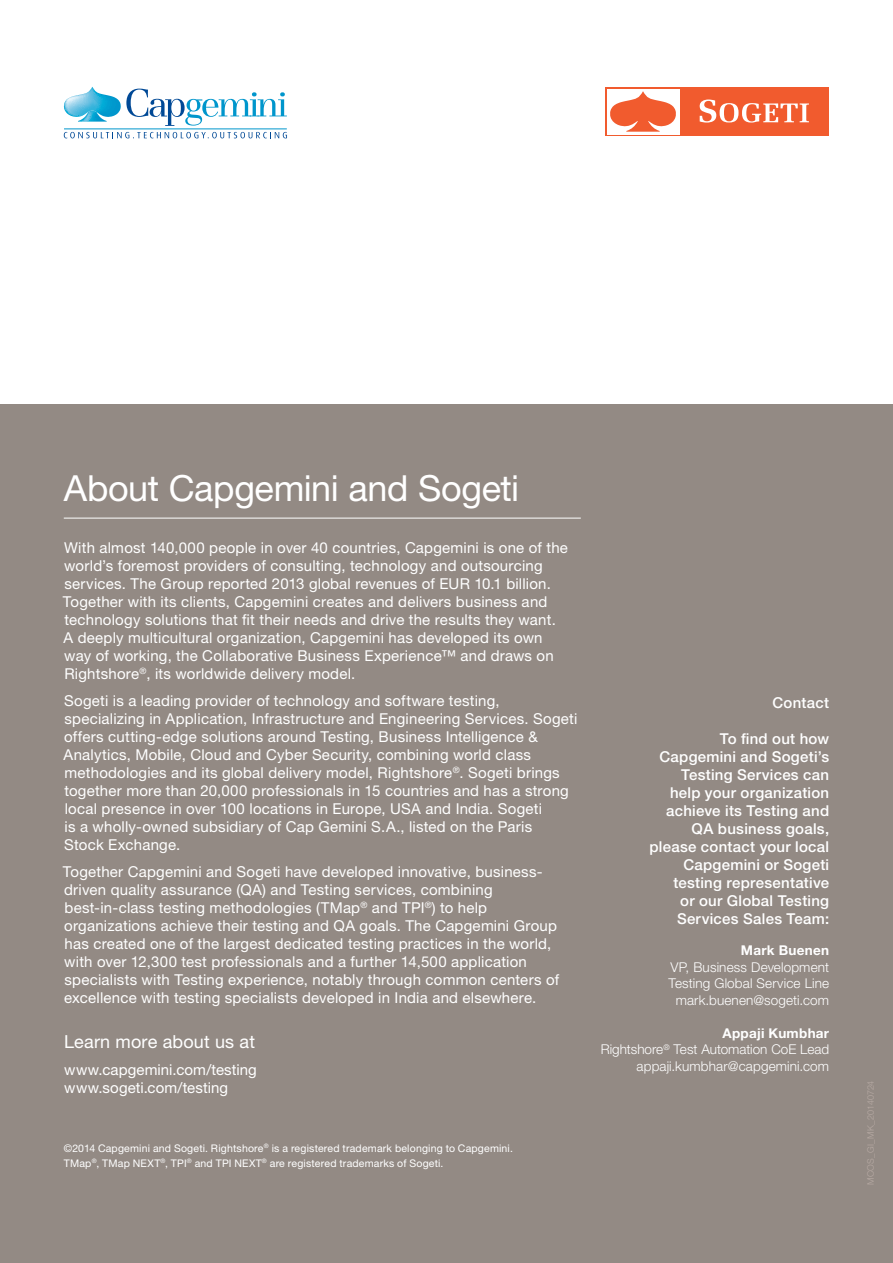
<style>
.page{position:relative;width:893px;height:1263px;background:#fff}
.page>*{position:absolute;margin:0;border:0;box-sizing:border-box;transform-origin:0 0}
.t1{font:36px "Helvetica Neue LT Std";letter-spacing:-.01em;color:#fff}
.t2{font:18px "Helvetica Neue LT Std";letter-spacing:.01em;color:#fff}
.t3{font:15px/18px "Helvetica Neue LT Std";letter-spacing:.015em;color:#fff}
.t4{font:500 15px/18px "Helvetica Neue LT Std";letter-spacing:.015em;color:#fff;text-align:right}
.contact-head{font:300 13.5px "Helvetica Neue LT Std";letter-spacing:.01em;color:#fff}
.contact-head-2{font:700 13.5px "Helvetica Neue LT Std";letter-spacing:.02em;color:#fff}
.copyright{font:10.5px "Helvetica Neue LT Std";letter-spacing:.02em;color:#fff}
.text{font:300 9px "Helvetica Neue LT Std";letter-spacing:.015em;color:#b7aaa4}
</style>
<div class="page">
<div style="left:0;top:404px;width:893px;height:859px;background:#938a84"></div>
<hr style="left:64px;top:518px;width:517px;height:1px;background:#fff">
<svg style="left:64px;top:87px;width:223px;height:39px"></svg>
<svg style="left:64px;top:132px;width:223px;height:6px"></svg>
<hr style="left:64px;top:128px;width:223px;height:1px;background:#0096cc">
<svg style="left:828px;top:87px;width:1px;height:49px"></svg>
<div style="left:605px;top:87px;width:223px;height:49px;background:#f15b2e"></div>
<div style="left:607px;top:89px;width:72px;height:46px;background:#fff"></div>
<svg style="left:610px;top:91px;width:66px;height:41px"></svg>
<svg style="left:700px;top:100px;width:109px;height:23px"></svg>
<h1 class="t1" style="left:64px;top:466px;width:457px">About Capgemini and Sogeti</h1>
<p class="t3" style="left:63px;top:538px;width:506px">With almost 140,000 people in over 40 countries, Capgemini is one of the world’s foremost providers of consulting, technology and outsourcing services. The Group reported 2013 global revenues of EUR 10.1 billion.<br>Together with its clients, Capgemini creates and delivers business and technology solutions that fit their needs and drive the results they want.<br>A deeply multicultural organization, Capgemini has developed its own way of working, the Collaborative Business Experience™ and draws on Rightshore<sup>®</sup>, its worldwide delivery model.</p>
<p class="t3" style="left:64px;top:691px;width:515px">Sogeti is a leading provider of technology and software testing, specializing in Application, Infrastructure and Engineering Services. Sogeti offers cutting-edge solutions around Testing, Business Intelligence &amp; Analytics, Mobile, Cloud and Cyber Security, combining world class methodologies and its global delivery model, Rightshore<sup>®</sup>. Sogeti brings together more than 20,000 professionals in 15 countries and has a strong local presence in over 100 locations in Europe, USA and India. Sogeti<br>is a wholly-owned subsidiary of Cap Gemini S.A., listed on the Paris<br>Stock Exchange.</p>
<p class="t3" style="left:63px;top:862px;width:498px">Together Capgemini and Sogeti have developed innovative, business&shy;driven quality assurance (QA) and Testing services, combining best-in-class testing methodologies (TMap<sup>®</sup> and TPI<sup>®</sup>) to help organizations achieve their testing and QA goals. The Capgemini Group has created one of the largest dedicated testing practices in the world, with over 12,300 test professionals and a further 14,500 application specialists with Testing experience, notably through common centers of excellence with testing specialists developed in India and elsewhere.</p>
<p class="t2" style="left:64px;top:1031px;width:192px">Learn more about us at</p>
<p class="t3" style="left:64px;top:1060px;width:194px">www.capgemini.com/testing www.sogeti.com/testing</p>
<p class="copyright" style="left:64px;top:1142px;width:451px">©2014 Capgemini and Sogeti. Rightshore<sup>®</sup> is a registered trademark belonging to Capgemini.</p>
<p class="copyright" style="left:64px;top:1157px;width:381px">TMap<sup>®</sup>, TMap NEXT<sup>®</sup>, TPI<sup>®</sup> and TPI NEXT<sup>®</sup> are registered trademarks of Sogeti.</p>
<p class="t4" style="left:772px;top:694px;width:58px">Contact</p>
<p class="t4" style="left:649px;top:730px;width:181px">To find out how<br>Capgemini and Sogeti’s<br>Testing Services can help your organization achieve its Testing and<br>QA business goals, please contact your local<br>Capgemini or Sogeti testing representative<br>or our Global Testing<br>Services Sales Team:</p>
<p class="contact-head-2" style="left:741px;top:942px;width:90px">Mark Buenen</p>
<p class="contact-head" style="left:671px;top:959px;width:160px">VP, Business Development</p>
<p class="contact-head" style="left:668px;top:975px;width:162px">Testing Global Service Line</p>
<p class="contact-head" style="left:676px;top:992px;width:155px">mark.buenen@sogeti.com</p>
<p class="contact-head-2" style="left:722px;top:1025px;width:108px">Appaji Kumbhar</p>
<p class="contact-head" style="left:601px;top:1041px;width:230px">Rightshore<sup>®</sup> Test Automation CoE Lead</p>
<p class="contact-head" style="left:637px;top:1058px;width:194px">appaji.kumbhar@capgemini.com</p>
<p class="text" style="left:865px;top:1185px;width:105px;rotate:-90deg">MCOS_GI_MK_20140724</p>
</div>
